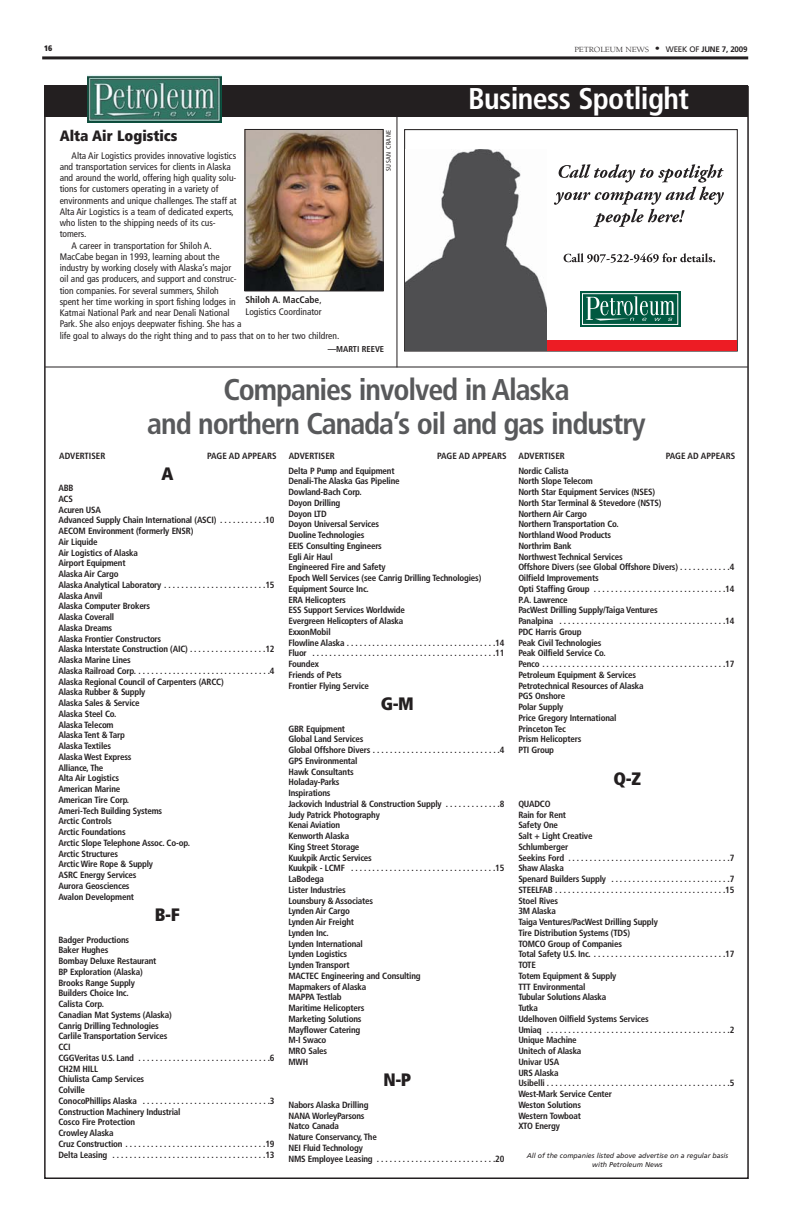
<style>
.page{position:relative;width:792px;height:1224px;background:#fff}
.page>*{position:absolute;margin:0;border:0;box-sizing:border-box;transform-origin:0 0}
.t1{font:700 condensed 30px/34px "Frutiger";letter-spacing:-.035em;color:#58595b;text-align:center}
.t2{font:700 condensed 30px "Frutiger";letter-spacing:-.02em;color:#fff}
.t3{font:900 condensed 18px "Frutiger";color:#231f20}
.t4{font:900 condensed 15px "Frutiger";color:#231f20}
.t5{font:condensed 9.5px/11.2px "Frutiger";color:#231f20}
.t6{font:700 condensed 9px/10.8px "Frutiger";letter-spacing:-.02em;color:#231f20}
.t7{font:700 condensed 9px "Frutiger";color:#231f20}
.t8{font:700 condensed 8.5px "Frutiger";color:#231f20}
.t9{font:8.1px "Berkeley";letter-spacing:-.015em;color:#231f20;scale:1.11 1}
.t10{font:900 condensed 8px "Frutiger";color:#231f20}
.t11{font:italic 7px/8.4px "Frutiger";color:#231f20;text-align:center}
.t12{font:condensed 6.5px "Frutiger";letter-spacing:.07em;color:#231f20}
.s1{font-size:12px}
.s2{font-family:"Frutiger";font-size:8px}
.s3{font-family:"Frutiger";font-weight:700;font-size:8px}
.s4{font-weight:700}
</style>
<div class="page">
<hr style="left:42px;top:56px;width:706px;height:3px;background:#231f20">
<hr style="left:45px;top:366px;width:703px;height:2px;background:#231f20">
<div style="left:45px;top:85px;width:703px;height:31px;background:#231f20"></div>
<img style="left:87px;top:75px;width:134px;height:47px">
<img style="left:247px;top:131px;width:134px;height:158px">
<div style="left:245px;top:129px;width:138px;height:162px;border:1px solid #231f20"></div>
<hr style="left:397px;top:115px;width:1px;height:252px;background:#231f20">
<div style="left:404px;top:129px;width:334px;height:223px;border:1px solid #231f20"></div>
<svg style="left:554px;top:164px;width:170px;height:63px"></svg>
<svg style="left:564px;top:253px;width:151px;height:10px"></svg>
<div style="left:521px;top:340px;width:216px;height:11px;background:#ed1c24"></div>
<img style="left:405px;top:149px;width:142px;height:202px">
<div style="left:580px;top:292px;width:100px;height:35px;background:#005941"></div>
<div style="left:582px;top:293px;width:96px;height:32px;border:1px solid #fff"></div>
<svg style="left:586px;top:296px;width:89px;height:25px"></svg>
<p class="t10" style="left:44px;top:45px;width:10px">16</p>
<p class="t9" style="left:574px;top:47px;width:157px">PETROLEUM NEWS <span class="s1">•</span> <span class="s2">WEEK OF</span> <span class="s3">JUNE 7, 2009</span></p>
<p class="t12" style="left:386px;top:171px;width:43px;rotate:-90deg">SUSAN CRANE</p>
<h3 class="t4" style="left:60px;top:130px;width:119px">Alta Air Logistics</h3>
<p class="t5" style="left:72px;top:151px;width:166px">Alta Air Logistics provides innovative logistics</p>
<p class="t5" style="left:60px;top:162px;width:173px">and transportation services for clients in Alaska</p>
<p class="t5" style="left:60px;top:173px;width:178px">and around the world, offering high quality solu-</p>
<p class="t5" style="left:60px;top:184px;width:160px">tions for customers operating in a variety of</p>
<p class="t5" style="left:60px;top:196px;width:179px">environments and unique challenges. The staff at</p>
<p class="t5" style="left:60px;top:207px;width:176px">Alta Air Logistics is a team of dedicated experts,</p>
<p class="t5" style="left:60px;top:218px;width:157px">who listen to the shipping needs of its cus-</p>
<p class="t5" style="left:60px;top:229px;width:28px">tomers.</p>
<p class="t5" style="left:72px;top:241px;width:142px">A career in transportation for Shiloh A.</p>
<p class="t5" style="left:60px;top:252px;width:161px">MacCabe began in 1993, learning about the</p>
<p class="t5" style="left:60px;top:263px;width:173px">industry by working closely with Alaska’s major</p>
<p class="t5" style="left:60px;top:274px;width:178px">oil and gas producers, and support and construc-</p>
<p class="t5" style="left:60px;top:286px;width:161px">tion companies. For several summers, Shiloh</p>
<p class="t5" style="left:60px;top:297px;width:178px">spent her time working in sport fishing lodges in</p>
<p class="t5" style="left:60px;top:308px;width:172px">Katmai National Park and near Denali National</p>
<p class="t5" style="left:60px;top:319px;width:184px">Park. She also enjoys deepwater fishing. She has a</p>
<p class="t5" style="left:60px;top:331px;width:281px">life goal to always do the right thing and to pass that on to her two children.</p>
<p class="t8" style="left:328px;top:346px;width:58px">—MARTI REEVE</p>
<p class="t5" style="left:246px;top:295px;width:78px"><span class="s4">Shiloh A. MacCabe</span>,<br>Logistics Coordinator</p>
<h1 class="t2" style="left:468px;top:86px;width:222px">Business Spotlight</h1>
<h1 class="t1" style="left:147px;top:375px;width:500px">Companies involved in Alaska<br>and northern Canada’s oil and gas industry</h1>
<p class="t7" style="left:59px;top:452px;width:48px">ADVERTISER</p>
<p class="t7" style="left:207px;top:452px;width:71px">PAGE AD APPEARS</p>
<p class="t7" style="left:289px;top:452px;width:48px">ADVERTISER</p>
<p class="t7" style="left:437px;top:452px;width:71px">PAGE AD APPEARS</p>
<p class="t7" style="left:519px;top:452px;width:48px">ADVERTISER</p>
<p class="t7" style="left:666px;top:452px;width:71px">PAGE AD APPEARS</p>
<h2 class="t3" style="left:161px;top:467px;width:14px">A</h2>
<p class="t6" style="left:58px;top:483px;width:218px">ABB<br>ACS<br>Acuren USA<br>Advanced Supply Chain International (ASCI) . . . . . . . . . . .10<br>AECOM Environment (formerly ENSR)<br>Air Liquide<br>Air Logistics of Alaska<br>Airport Equipment<br>Alaska Air Cargo<br>Alaska Analytical Laboratory . . . . . . . . . . . . . . . . . . . . . . . .15<br>Alaska Anvil<br>Alaska Computer Brokers<br>Alaska Coverall<br>Alaska Dreams<br>Alaska Frontier Constructors<br>Alaska Interstate Construction (AIC) . . . . . . . . . . . . . . . . . .12<br>Alaska Marine Lines<br>Alaska Railroad Corp. . . . . . . . . . . . . . . . . . . . . . . . . . . . . . . .4<br>Alaska Regional Council of Carpenters (ARCC)<br>Alaska Rubber &amp; Supply<br>Alaska Sales &amp; Service<br>Alaska Steel Co.<br>Alaska Telecom<br>Alaska Tent &amp; Tarp<br>Alaska Textiles<br>Alaska West Express<br>Alliance, The<br>Alta Air Logistics<br>American Marine<br>American Tire Corp.<br>Ameri-Tech Building Systems<br>Arctic Controls<br>Arctic Foundations<br>Arctic Slope Telephone Assoc. Co-op.<br>Arctic Structures<br>Arctic Wire Rope &amp; Supply<br>ASRC Energy Services<br>Aurora Geosciences<br>Avalon Development</p>
<h2 class="t3" style="left:155px;top:908px;width:26px">B-F</h2>
<p class="t6" style="left:58px;top:935px;width:218px">Badger Productions<br>Baker Hughes<br>Bombay Deluxe Restaurant<br>BP Exploration (Alaska)<br>Brooks Range Supply<br>Builders Choice Inc.<br>Calista Corp.<br>Canadian Mat Systems (Alaska)<br>Canrig Drilling Technologies<br>Carlile Transportation Services<br>CCI<br>CGGVeritas U.S. Land . . . . . . . . . . . . . . . . . . . . . . . . . . . . . . .6<br>CH2M HILL<br>Chiulista Camp Services<br>Colville<br>ConocoPhillips Alaska . . . . . . . . . . . . . . . . . . . . . . . . . . . . . .3<br>Construction Machinery Industrial<br>Cosco Fire Protection<br>Crowley Alaska<br>Cruz Construction . . . . . . . . . . . . . . . . . . . . . . . . . . . . . . . . .19<br>Delta Leasing . . . . . . . . . . . . . . . . . . . . . . . . . . . . . . . . . . . .13</p>
<p class="t6" style="left:288px;top:466px;width:218px">Delta P Pump and Equipment<br>Denali-The Alaska Gas Pipeline<br>Dowland-Bach Corp.<br>Doyon Drilling<br>Doyon LTD<br>Doyon Universal Services<br>Duoline Technologies<br>EEIS Consulting Engineers<br>Egli Air Haul<br>Engineered Fire and Safety<br>Epoch Well Services (see Canrig Drilling Technologies)<br>Equipment Source Inc.<br>ERA Helicopters<br>ESS Support Services Worldwide<br>Evergreen Helicopters of Alaska<br>ExxonMobil<br>Flowline Alaska . . . . . . . . . . . . . . . . . . . . . . . . . . . . . . . . . . .14<br>Fluor . . . . . . . . . . . . . . . . . . . . . . . . . . . . . . . . . . . . . . . . . . .11<br>Foundex<br>Friends of Pets<br>Frontier Flying Service</p>
<h2 class="t3" style="left:381px;top:697px;width:35px">G-M</h2>
<p class="t6" style="left:288px;top:724px;width:218px">GBR Equipment<br>Global Land Services<br>Global Offshore Divers . . . . . . . . . . . . . . . . . . . . . . . . . . . . . .4<br>GPS Environmental<br>Hawk Consultants<br>Holaday-Parks<br>Inspirations<br>Jackovich Industrial &amp; Construction Supply . . . . . . . . . . . . .8<br>Judy Patrick Photography<br>Kenai Aviation<br>Kenworth Alaska<br>King Street Storage<br>Kuukpik Arctic Services<br>Kuukpik - LCMF . . . . . . . . . . . . . . . . . . . . . . . . . . . . . . . . . .15<br>LaBodega<br>Lister Industries<br>Lounsbury &amp; Associates<br>Lynden Air Cargo<br>Lynden Air Freight<br>Lynden Inc.<br>Lynden International<br>Lynden Logistics<br>Lynden Transport<br>MACTEC Engineering and Consulting<br>Mapmakers of Alaska<br>MAPPA Testlab<br>Maritime Helicopters<br>Marketing Solutions<br>Mayflower Catering<br>M-I Swaco<br>MRO Sales<br>MWH</p>
<h2 class="t3" style="left:383px;top:1073px;width:29px">N-P</h2>
<p class="t6" style="left:288px;top:1100px;width:218px">Nabors Alaska Drilling<br>NANA WorleyParsons<br>Natco Canada<br>Nature Conservancy, The<br>NEI Fluid Technology<br>NMS Employee Leasing . . . . . . . . . . . . . . . . . . . . . . . . . . . .20</p>
<p class="t6" style="left:518px;top:466px;width:218px">Nordic Calista<br>North Slope Telecom<br>North Star Equipment Services (NSES)<br>North Star Terminal &amp; Stevedore (NSTS)<br>Northern Air Cargo<br>Northern Transportation Co.<br>Northland Wood Products<br>Northrim Bank<br>Northwest Technical Services<br>Offshore Divers (see Global Offshore Divers) . . . . . . . . . . . .4<br>Oilfield Improvements<br>Opti Staffing Group . . . . . . . . . . . . . . . . . . . . . . . . . . . . . . .14<br>P.A. Lawrence<br>PacWest Drilling Supply/Taiga Ventures<br>Panalpina . . . . . . . . . . . . . . . . . . . . . . . . . . . . . . . . . . . . . . .14<br>PDC Harris Group<br>Peak Civil Technologies<br>Peak Oilfield Service Co.<br>Penco . . . . . . . . . . . . . . . . . . . . . . . . . . . . . . . . . . . . . . . . . . .17<br>Petroleum Equipment &amp; Services<br>Petrotechnical Resources of Alaska<br>PGS Onshore<br>Polar Supply<br>Price Gregory International<br>Princeton Tec<br>Prism Helicopters<br>PTI Group</p>
<h2 class="t3" style="left:613px;top:772px;width:29px">Q-Z</h2>
<p class="t6" style="left:518px;top:799px;width:218px">QUADCO<br>Rain for Rent<br>Safety One<br>Salt + Light Creative<br>Schlumberger<br>Seekins Ford . . . . . . . . . . . . . . . . . . . . . . . . . . . . . . . . . . . . . .7<br>Shaw Alaska<br>Spenard Builders Supply . . . . . . . . . . . . . . . . . . . . . . . . . . . .7<br>STEELFAB . . . . . . . . . . . . . . . . . . . . . . . . . . . . . . . . . . . . . . . .15<br>Stoel Rives<br>3M Alaska<br>Taiga Ventures/PacWest Drilling Supply<br>Tire Distribution Systems (TDS)<br>TOMCO Group of Companies<br>Total Safety U.S. Inc. . . . . . . . . . . . . . . . . . . . . . . . . . . . . . . .17<br>TOTE<br>Totem Equipment &amp; Supply<br>TTT Environmental<br>Tubular Solutions Alaska<br>Tutka<br>Udelhoven Oilfield Systems Services<br>Umiaq . . . . . . . . . . . . . . . . . . . . . . . . . . . . . . . . . . . . . . . . . . .2<br>Unique Machine<br>Unitech of Alaska<br>Univar USA<br>URS Alaska<br>Usibelli . . . . . . . . . . . . . . . . . . . . . . . . . . . . . . . . . . . . . . . . . . .5<br>West-Mark Service Center<br>Weston Solutions<br>Western Towboat<br>XTO Energy</p>
<p class="t11" style="left:527px;top:1152px;width:203px">All of the companies listed above advertise on a regular basis with Petroleum News</p>
</div>
